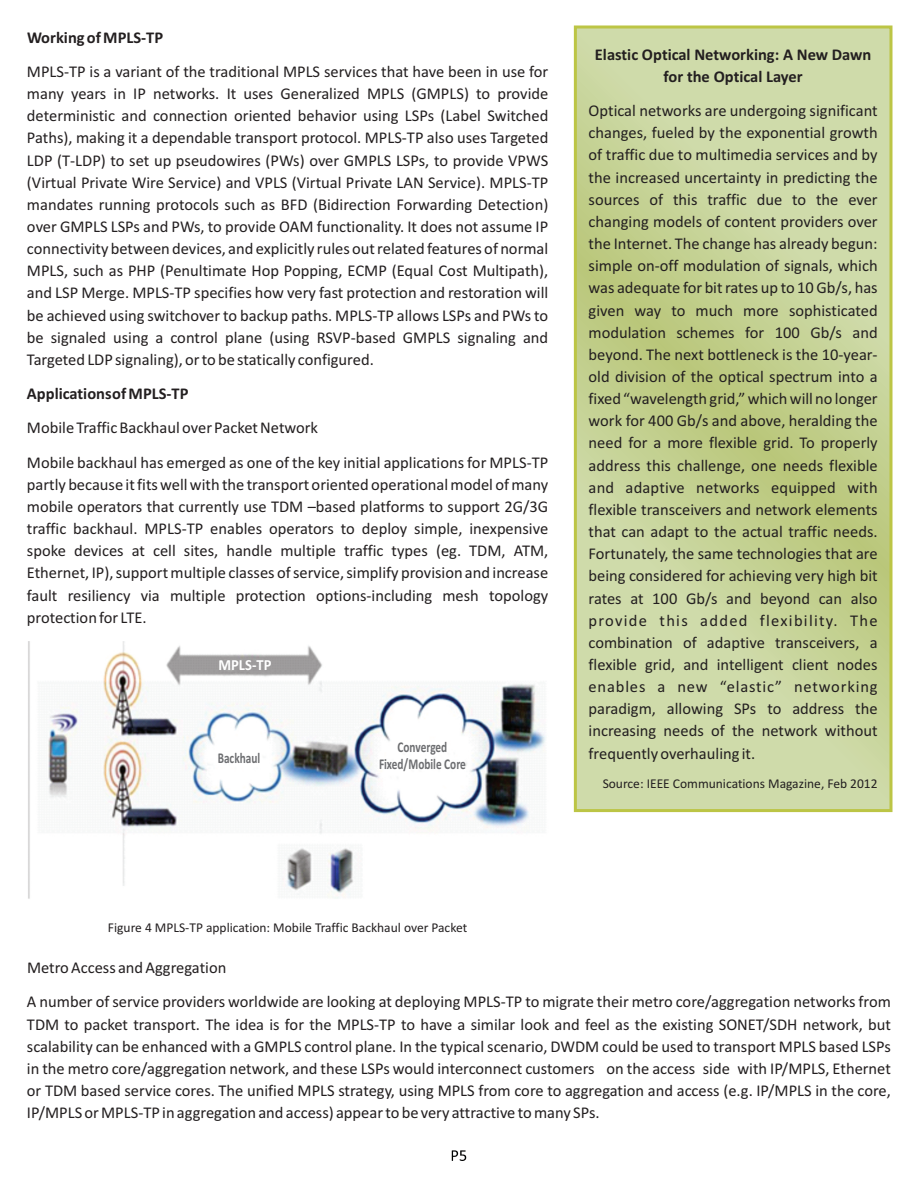
<style>
.page{position:relative;width:918px;height:1188px;background:#fff}
.page>*{position:absolute;margin:0;border:0;box-sizing:border-box;transform-origin:0 0}
.t1{font:16.5px/22.2px "Calibri";color:#231f20;text-align:justify}
.t2{font:700 16.5px/22.2px "Calibri";color:#231f20;text-align:center}
.t3{font:700 15.45px "Calibri";color:#fff;scale:.94 1}
.t4{font:700 15px/16.5px "Calibri";color:#6c6d70;text-align:center;scale:.75 1}
.t5{font:13.5px "Calibri";color:#231f20}
</style>
<div class="page">
<svg style="left:452px;top:1150px;width:14px;height:11px"></svg>
<svg style="left:578px;top:29px;width:311px;height:779px;background:#c8d49b"></svg>
<div style="left:574px;top:25px;width:319px;height:787px;border:3px solid #bcc545"></div>
<img style="left:28px;top:642px;width:518px;height:257px">
<p class="t2" style="left:27px;top:27px;width:138px">Working of MPLS-TP</p>
<p class="t1" style="left:27px;top:62px;width:523px">MPLS-TP is a variant of the traditional MPLS services that have been in use for many years in IP networks. It uses Generalized MPLS (GMPLS) to provide deterministic and connection oriented behavior using LSPs (Label Switched Paths), making it a dependable transport protocol. MPLS-TP also uses Targeted LDP (T-LDP) to set up pseudowires (PWs) over GMPLS LSPs, to provide VPWS (Virtual Private Wire Service) and VPLS (Virtual Private LAN Service). MPLS-TP mandates running protocols such as BFD (Bidirection Forwarding Detection) over GMPLS LSPs and PWs, to provide OAM functionality. It does not assume IP connectivity between devices, and explicitly rules out related features of normal MPLS, such as PHP (Penultimate Hop Popping, ECMP (Equal Cost Multipath), and LSP Merge. MPLS-TP specifies how very fast protection and restoration will be achieved using switchover to backup paths. MPLS-TP allows LSPs and PWs to be signaled using a control plane (using RSVP-based GMPLS signaling and Targeted LDP signaling), or to be statically configured.</p>
<p class="t2" style="left:27px;top:384px;width:163px">Applicationsof MPLS-TP</p>
<p class="t1" style="left:27px;top:412px;width:523px;line-height:34.2px">Mobile Traffic Backhaul over Packet Network<br>Mobile backhaul has emerged as one of the key initial applications for MPLS-TP</p>
<p class="t1" style="left:27px;top:475px;width:523px">partly because it fits well with the transport oriented operational model of many mobile operators that currently use TDM –based platforms to support 2G/3G traffic backhaul. MPLS-TP enables operators to deploy simple, inexpensive spoke devices at cell sites, handle multiple traffic types (eg. TDM, ATM, Ethernet, IP), support multiple classes of service, simplify provision and increase fault resiliency via multiple protection options-including mesh topology protection for LTE.</p>
<p class="t3" style="left:219px;top:659px;width:58px">MPLS-TP</p>
<p class="t4" style="left:218px;top:751px;width:58px">Backhaul</p>
<p class="t4" style="left:379px;top:740px;width:117px">Converged<br>Fixed/Mobile Core</p>
<p class="t2" style="left:595px;top:44px;width:278px">Elastic Optical Networking: A New Dawn for the Optical Layer</p>
<p class="t1" style="left:589px;top:101px;width:291px">Optical networks are undergoing significant changes, fueled by the exponential growth of traffic due to multimedia services and by the increased uncertainty in predicting the sources of this traffic due to the ever changing models of content providers over the Internet. The change has already begun: simple on-off modulation of signals, which was adequate for bit rates up to 10 Gb/s, has given way to much more sophisticated modulation schemes for 100 Gb/s and beyond. The next bottleneck is the 10-year&shy;old division of the optical spectrum into a fixed “wavelength grid,” which will no longer work for 400 Gb/s and above, heralding the need for a more flexible grid. To properly address this challenge, one needs flexible and adaptive networks equipped with flexible transceivers and network elements that can adapt to the actual traffic needs.<br>Fortunately, the same technologies that are being considered for achieving very high bit rates at 100 Gb/s and beyond can also provide this added flexibility. The combination of adaptive transceivers, a flexible grid, and intelligent client nodes enables a new “elastic” networking paradigm, allowing SPs to address the increasing needs of the network without frequently overhauling it.</p>
<p class="t5" style="left:603px;top:778px;width:276px">Source: IEEE Communications Magazine, Feb 2012</p>
<p class="t5" style="left:108px;top:922px;width:361px">Figure 4 MPLS-TP application: Mobile Traffic Backhaul over Packet</p>
<p class="t1" style="left:27px;top:952px;width:865px;line-height:34.2px">Metro Access and Aggregation<br>A number of service providers worldwide are looking at deploying MPLS-TP to migrate their metro core/aggregation networks from</p>
<p class="t1" style="left:27px;top:1014px;width:866px">TDM to packet transport. The idea is for the MPLS-TP to have a similar look and feel as the existing SONET/SDH network, but scalability can be enhanced with a GMPLS control plane. In the typical scenario, DWDM could be used to transport MPLS based LSPs in the metro core/aggregation network, and these LSPs would interconnect customers on the access side with IP/MPLS, Ethernet or TDM based service cores. The unified MPLS strategy, using MPLS from core to aggregation and access (e.g. IP/MPLS in the core, IP/MPLS or MPLS-TP in aggregation and access) appear to be very attractive to many SPs.</p>
</div>
